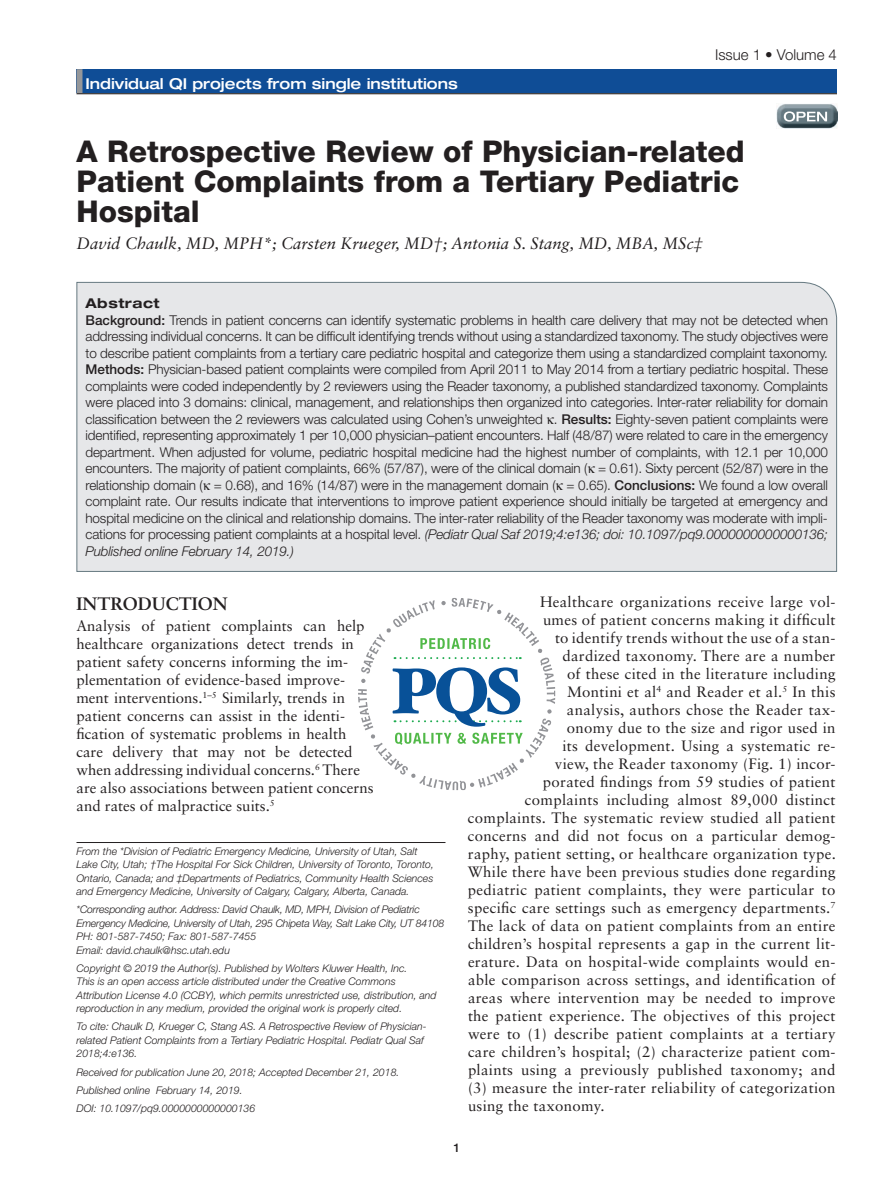
<style>
.page{position:relative;width:891px;height:1188px;background:#fff}
.page>*{position:absolute;margin:0;border:0;box-sizing:border-box;transform-origin:0 0}
.t1{font:800 30px/30px "Helvetica Neue LT Std";color:#231f20}
.t2{font:700 18px "Sabon LT Std";color:#231f20}
.t3{font:italic 16.5px "Sabon LT Std";color:#231f20}
.t4{font:15px "Sabon LT Std";letter-spacing:.02em;color:#231f20}
.t5{font:15px/18px "Sabon LT Std";color:#231f20}
.t6{font:500 expanded 15px "Helvetica Neue LT Std";color:#fff}
.t7{font:300 15px "Helvetica Neue LT Std";color:#231f20}
.t8{font:300 13.5px/16.5px "Helvetica Neue LT Std";letter-spacing:-.01em;color:#231f20}
.t9{font:500 12px "Helvetica Neue LT Std";color:#231f20}
.t10{font:italic 300 10.5px/13.5px "Helvetica Neue LT Std";color:#231f20}
.s1{font-weight:700;font-stretch:expanded}
.s2{font-weight:500}
.s3{font-family:"Gandhari Unicode";font-weight:400}
.s4{font-style:italic}
</style>
<div class="page">
<img style="left:776px;top:104px;width:61px;height:25px">
<svg style="left:784px;top:111px;width:43px;height:11px"></svg>
<div style="left:76px;top:69px;width:761px;height:24px;background:#0f4d96"></div>
<div style="left:76px;top:69px;width:6px;height:24px;background:#95979a"></div>
<hr style="left:76px;top:93px;width:761px;height:1px;background:#231f20">
<svg style="left:358px;top:598px;width:197px;height:192px"></svg>
<div style="left:76px;top:282px;width:761px;height:290px;background:#e6e7e9"></div>
<hr style="left:76px;top:842px;width:370px;height:1px;background:#231f20">
<p class="t6" style="left:86px;top:74px;width:374px">Individual QI projects from single institutions</p>
<p class="t7" style="left:715px;top:46px;width:123px">Issue 1 • Volume 4</p>
<h1 class="t1" style="left:76px;top:136px;width:670px">A Retrospective Review of Physician-related<br>Patient Complaints from a Tertiary Pediatric<br>Hospital</h1>
<p class="t3" style="left:76px;top:234px;width:628px">David Chaulk, MD, MPH*; Carsten Krueger, MD†; Antonia S. Stang, MD, MBA, MSc‡</p>
<p class="t8" style="left:86px;top:295px;width:744px"><span class="s1">Abstract<br></span><span class="s2">Background:</span> Trends in patient concerns can identify systematic problems in health care delivery that may not be detected when addressing individual concerns. It can be difficult identifying trends without using a standardized taxonomy. The study objectives were to describe patient complaints from a tertiary care pediatric hospital and categorize them using a standardized complaint taxonomy.<br><span class="s2">Methods:</span> Physician-based patient complaints were compiled from April 2011 to May 2014 from a tertiary pediatric hospital. These complaints were coded independently by 2 reviewers using the Reader taxonomy, a published standardized taxonomy. Complaints were placed into 3 domains: clinical, management, and relationships then organized into categories. Inter-rater reliability for domain classification between the 2 reviewers was calculated using Cohen’s unweighted <span class="s3">κ</span>. <span class="s2">Results:</span> Eighty-seven patient complaints were identified, representing approximately 1 per 10,000 physician–patient encounters. Half (48/87) were related to care in the emergency department. When adjusted for volume, pediatric hospital medicine had the highest number of complaints, with 12.1 per 10,000 encounters. The majority of patient complaints, 66% (57/87), were of the clinical domain (<span class="s3">κ</span> = 0.61). Sixty percent (52/87) were in the relationship domain (<span class="s3">κ</span> = 0.68), and 16% (14/87) were in the management domain (<span class="s3">κ</span> = 0.65). <span class="s2">Conclusions:</span> We found a low overall complaint rate. Our results indicate that interventions to improve patient experience should initially be targeted at emergency and hospital medicine on the clinical and relationship domains. The inter-rater reliability of the Reader taxonomy was moderate with impli&shy;cations for processing patient complaints at a hospital level. <span class="s4">(Pediatr Qual Saf 2019;4:e136; doi: 10.1097/pq9.0000000000000136; Published online February 14, 2019.)</span></p>
<h2 class="t2" style="left:76px;top:592px;width:153px">INTRODUCTION</h2>
<p class="t5" style="left:76px;top:616px;width:299px">Analysis of patient complaints can help healthcare organizations detect trends in patient safety concerns informing the im&shy;plementation of evidence-based improve&shy;ment interventions.<sup>1–5</sup> Similarly, trends in patient concerns can assist in the identi&shy;fication of systematic problems in health care delivery that may not be detected when addressing individual concerns.<sup>6</sup> There are also associations between patient concerns and rates of malpractice suits.<sup>5</sup></p>
<p class="t10" style="left:76px;top:844px;width:359px">From the *Division of Pediatric Emergency Medicine, University of Utah, Salt Lake City, Utah; †The Hospital For Sick Children, University of Toronto, Toronto, Ontario, Canada; and ‡Departments of Pediatrics, Community Health Sciences and Emergency Medicine, University of Calgary, Calgary, Alberta, Canada.</p>
<p class="t10" style="left:76px;top:903px;width:369px">*Corresponding author. Address: David Chaulk, MD, MPH, Division of Pediatric Emergency Medicine, University of Utah, 295 Chipeta Way, Salt Lake City, UT 84108<br>PH: 801-587-7450; Fax: 801-587-7455<br>Email: david.chaulk@hsc.utah.edu</p>
<p class="t10" style="left:76px;top:961px;width:362px">Copyright © 2019 the Author(s). Published by Wolters Kluwer Health, Inc.<br>This is an open access article distributed under the Creative Commons Attribution License 4.0 (CCBY), which permits unrestricted use, distribution, and reproduction in any medium, provided the original work is properly cited.</p>
<p class="t10" style="left:76px;top:1020px;width:352px">To cite: Chaulk D, Krueger C, Stang AS. A Retrospective Review of Physician&shy;related Patient Complaints from a Tertiary Pediatric Hospital. Pediatr Qual Saf<br>2018;4:e136.</p>
<p class="t10" style="left:76px;top:1063px;width:324px;line-height:18px">Received for publication June 20, 2018; Accepted December 21, 2018.<br>Published online February 14, 2019.<br>DOI: 10.1097/pq9.0000000000000136</p>
<p class="t4" style="left:540px;top:593px;width:297px">Healthcare organizations receive large vol-</p>
<p class="t4" style="left:543px;top:611px;width:294px">umes of patient concerns making it difficult</p>
<p class="t4" style="left:555px;top:629px;width:282px">to identify trends without the use of a stan-</p>
<p class="t4" style="left:562px;top:647px;width:274px">dardized taxonomy. There are a number</p>
<p class="t4" style="left:567px;top:665px;width:270px">of these cited in the literature including</p>
<p class="t4" style="left:567px;top:683px;width:270px">Montini et al<sup>4</sup> and Reader et al.<sup>5</sup> In this</p>
<p class="t4" style="left:567px;top:701px;width:270px">analysis, authors chose the Reader tax-</p>
<p class="t4" style="left:567px;top:719px;width:270px">onomy due to the size and rigor used in</p>
<p class="t4" style="left:562px;top:737px;width:274px">its development. Using a systematic re-</p>
<p class="t4" style="left:555px;top:755px;width:282px">view, the Reader taxonomy (Fig. 1) incor-</p>
<p class="t4" style="left:543px;top:773px;width:294px">porated findings from 59 studies of patient</p>
<p class="t4" style="left:525px;top:791px;width:312px">complaints including almost 89,000 distinct</p>
<p class="t4" style="left:468px;top:809px;width:369px">complaints. The systematic review studied all patient</p>
<p class="t4" style="left:468px;top:827px;width:369px">concerns and did not focus on a particular demog-</p>
<p class="t4" style="left:468px;top:845px;width:370px">raphy, patient setting, or healthcare organization type.</p>
<p class="t4" style="left:468px;top:863px;width:369px">While there have been previous studies done regarding</p>
<p class="t4" style="left:468px;top:881px;width:369px">pediatric patient complaints, they were particular to</p>
<p class="t4" style="left:468px;top:899px;width:369px">specific care settings such as emergency departments.<sup>7</sup></p>
<p class="t4" style="left:468px;top:917px;width:369px">The lack of data on patient complaints from an entire</p>
<p class="t4" style="left:468px;top:935px;width:369px">children’s hospital represents a gap in the current lit-</p>
<p class="t4" style="left:468px;top:953px;width:369px">erature. Data on hospital-wide complaints would en-</p>
<p class="t4" style="left:468px;top:971px;width:369px">able comparison across settings, and identification of</p>
<p class="t4" style="left:468px;top:989px;width:369px">areas where intervention may be needed to improve</p>
<p class="t4" style="left:468px;top:1007px;width:369px">the patient experience. The objectives of this project</p>
<p class="t4" style="left:468px;top:1025px;width:369px">were to (1) describe patient complaints at a tertiary</p>
<p class="t4" style="left:468px;top:1043px;width:369px">care children’s hospital; (2) characterize patient com-</p>
<p class="t4" style="left:468px;top:1061px;width:369px">plaints using a previously published taxonomy; and</p>
<p class="t4" style="left:468px;top:1079px;width:369px">(3) measure the inter-rater reliability of categorization</p>
<p class="t4" style="left:468px;top:1097px;width:138px">using the taxonomy.</p>
<p class="t9" style="left:453px;top:1140px;width:8px">1</p>
</div>
